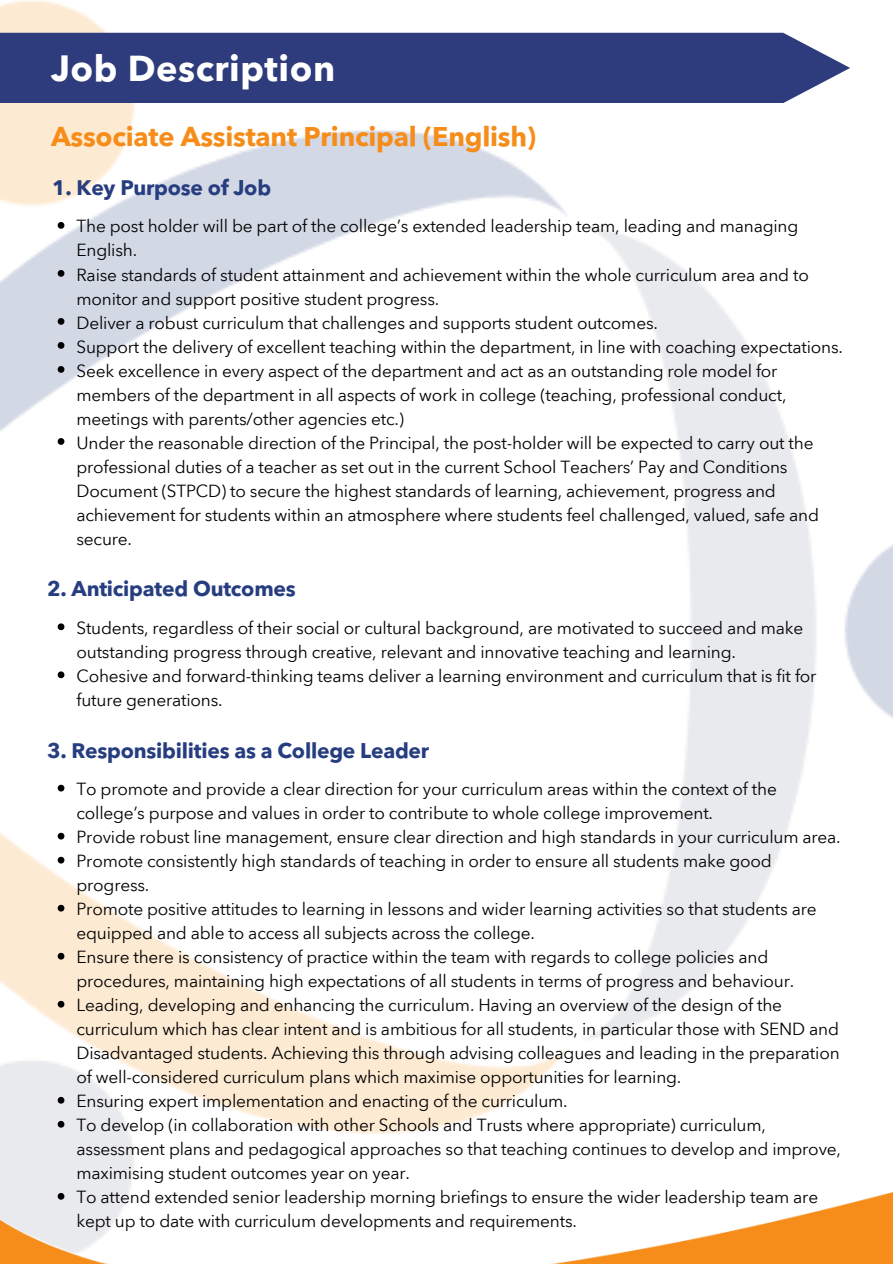
<style>
.page{position:relative;width:893px;height:1264px;background:#fff}
.page>*{position:absolute;margin:0;border:0;box-sizing:border-box;transform-origin:0 0}
.t1{font:700 36px "Avenir Next Arabic";letter-spacing:.015em;color:#fff}
.t2{font:700 27px "Avenir Next Arabic";letter-spacing:-.01em;color:#f68d1a}
.t3{font:700 21px "Avenir Next Arabic";letter-spacing:-.01em;color:#263d80}
.t4{font:17.25px/24px "Avenir Next Arabic";letter-spacing:-.01em;color:#000}
</style>
<div class="page">
<img style="left:0;top:0;width:892px;height:1187px">
<div style="left:0;top:33px;width:850px;height:70px;background:#2e3c7d"></div>
<img style="left:0;top:1187px;width:892px;height:76px">
<svg style="left:58px;top:222px;width:6px;height:7px"></svg>
<svg style="left:58px;top:270px;width:6px;height:7px"></svg>
<svg style="left:58px;top:318px;width:6px;height:7px"></svg>
<svg style="left:58px;top:342px;width:6px;height:7px"></svg>
<svg style="left:58px;top:366px;width:6px;height:7px"></svg>
<svg style="left:58px;top:438px;width:6px;height:7px"></svg>
<svg style="left:58px;top:623px;width:6px;height:7px"></svg>
<svg style="left:58px;top:671px;width:6px;height:7px"></svg>
<svg style="left:58px;top:784px;width:6px;height:7px"></svg>
<svg style="left:58px;top:832px;width:6px;height:7px"></svg>
<svg style="left:58px;top:856px;width:6px;height:7px"></svg>
<svg style="left:58px;top:904px;width:6px;height:7px"></svg>
<svg style="left:58px;top:952px;width:6px;height:7px"></svg>
<svg style="left:58px;top:1000px;width:6px;height:7px"></svg>
<svg style="left:58px;top:1096px;width:6px;height:7px"></svg>
<svg style="left:58px;top:1120px;width:6px;height:7px"></svg>
<svg style="left:58px;top:1192px;width:6px;height:7px"></svg>
<p class="t1" style="left:51px;top:48px;width:286px">Job Description</p>
<p class="t2" style="left:51px;top:121px;width:486px">Associate Assistant Principal (English)</p>
<h1 class="t3" style="left:52px;top:175px;width:220px">1. Key Purpose of Job</h1>
<h2 class="t4" style="left:76px;top:214px;width:723px">The post holder will be part of the college’s extended leadership team, leading and managing<br>English.</h2>
<h3 class="t4" style="left:76px;top:262px;width:733px">Raise standards of student attainment and achievement within the whole curriculum area and to monitor and support positive student progress.</h3>
<p class="t4" style="left:76px;top:310px;width:583px">Deliver a robust curriculum that challenges and supports student outcomes.</p>
<p class="t4" style="left:76px;top:334px;width:768px">Support the delivery of excellent teaching within the department, in line with coaching expectations.</p>
<p class="t4" style="left:76px;top:358px;width:711px">Seek excellence in every aspect of the department and act as an outstanding role model for members of the department in all aspects of work in college (teaching, professional conduct, meetings with parents/other agencies etc.)</p>
<p class="t4" style="left:76px;top:430px;width:744px">Under the reasonable direction of the Principal, the post-holder will be expected to carry out the professional duties of a teacher as set out in the current School Teachers’ Pay and Conditions Document (STPCD) to secure the highest standards of learning, achievement, progress and achievement for students within an atmosphere where students feel challenged, valued, safe and secure.</p>
<p class="t3" style="left:47px;top:577px;width:250px">2. Anticipated Outcomes</p>
<p class="t4" style="left:76px;top:616px;width:728px">Students, regardless of their social or cultural background, are motivated to succeed and make outstanding progress through creative, relevant and innovative teaching and learning.</p>
<h3 class="t4" style="left:76px;top:664px;width:741px">Cohesive and forward-thinking teams deliver a learning environment and curriculum that is fit for future generations.</h3>
<p class="t3" style="left:47px;top:738px;width:383px">3. Responsibilities as a College Leader</p>
<p class="t4" style="left:76px;top:777px;width:702px">To promote and provide a clear direction for your curriculum areas within the context of the college’s purpose and values in order to contribute to whole college improvement.</p>
<h3 class="t4" style="left:76px;top:825px;width:765px">Provide robust line management, ensure clear direction and high standards in your curriculum area.</h3>
<p class="t4" style="left:76px;top:849px;width:696px">Promote consistently high standards of teaching in order to ensure all students make good progress.</p>
<p class="t4" style="left:76px;top:897px;width:741px">Promote positive attitudes to learning in lessons and wider learning activities so that students are equipped and able to access all subjects across the college.</p>
<p class="t4" style="left:76px;top:945px;width:719px">Ensure there is consistency of practice within the team with regards to college policies and procedures, maintaining high expectations of all students in terms of progress and behaviour.</p>
<p class="t4" style="left:76px;top:993px;width:764px">Leading, developing and enhancing the curriculum. Having an overview of the design of the curriculum which has clear intent and is ambitious for all students, in particular those with SEND and Disadvantaged students. Achieving this through advising colleagues and leading in the preparation of well-considered curriculum plans which maximise opportunities for learning.</p>
<p class="t4" style="left:76px;top:1089px;width:492px">Ensuring expert implementation and enacting of the curriculum.</p>
<p class="t4" style="left:76px;top:1113px;width:766px">To develop (in collaboration with other Schools and Trusts where appropriate) curriculum, assessment plans and pedagogical approaches so that teaching continues to develop and improve, maximising student outcomes year on year.</p>
<p class="t4" style="left:76px;top:1185px;width:743px">To attend extended senior leadership morning briefings to ensure the wider leadership team are kept up to date with curriculum developments and requirements.</p>
</div>
